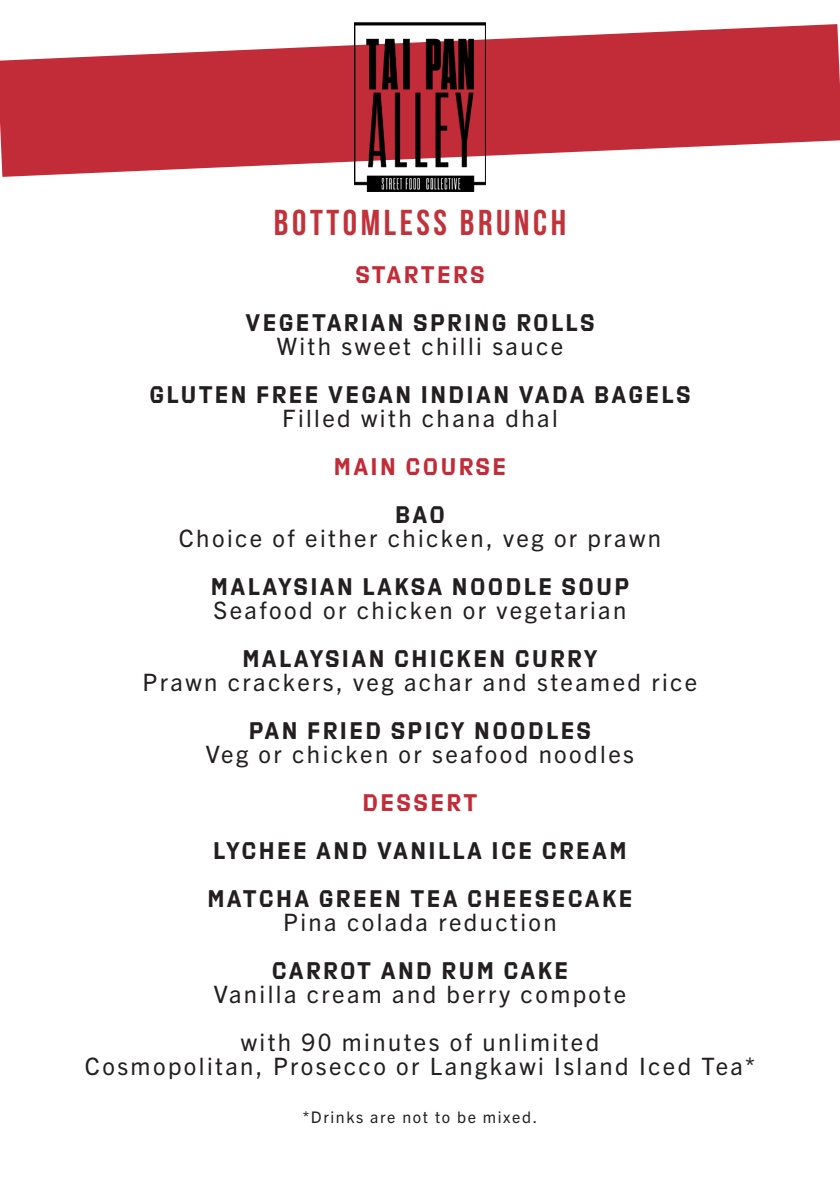
<style>
.page{position:relative;width:840px;height:1191px;background:#fff}
.page>*{position:absolute;margin:0;border:0;box-sizing:border-box;transform-origin:0 0}
.t1{font:700 36px "Bebas Neue";letter-spacing:.1em;color:#c1323a}
.t2{font:24px "Trade Gothic Next LT Pro";letter-spacing:.1em;color:#231f20}
.t3{font:24px "Export";letter-spacing:.1em;color:#231f20}
.t4{font:24px "Export";letter-spacing:.1em;color:#c22c38}
.t5{font:16px "Trade Gothic Next LT Pro";letter-spacing:.1em;color:#231f20}
</style>
<div class="page">
<svg style="left:0;top:24px;width:839px;height:153px;fill:#c22c38"></svg>
<img style="left:354px;top:23px;width:131px;height:168px">
<p class="t1" style="left:274px;top:202px;width:293px">BOTTOMLESS BRUNCH</p>
<p class="t4" style="left:355px;top:260px;width:131px">STARTERS</p>
<p class="t3" style="left:245px;top:308px;width:350px">VEGETARIAN SPRING ROLLS</p>
<p class="t2" style="left:277px;top:329px;width:287px">With sweet chilli sauce</p>
<p class="t3" style="left:149px;top:380px;width:542px">GLUTEN FREE VEGAN INDIAN VADA BAGELS</p>
<p class="t2" style="left:282px;top:401px;width:277px">Filled with chana dhal</p>
<p class="t4" style="left:333px;top:452px;width:174px">MAIN COURSE</p>
<p class="t3" style="left:395px;top:500px;width:51px">BAO</p>
<p class="t2" style="left:179px;top:521px;width:483px">Choice of either chicken, veg or prawn</p>
<p class="t3" style="left:211px;top:572px;width:419px">MALAYSIAN LAKSA NOODLE SOUP</p>
<p class="t2" style="left:213px;top:593px;width:414px">Seafood or chicken or vegetarian</p>
<p class="t3" style="left:242px;top:644px;width:356px">MALAYSIAN CHICKEN CURRY</p>
<p class="t2" style="left:142px;top:665px;width:556px">Prawn crackers, veg achar and steamed rice</p>
<p class="t3" style="left:249px;top:716px;width:343px">PAN FRIED SPICY NOODLES</p>
<p class="t2" style="left:206px;top:737px;width:429px">Veg or chicken or seafood noodles</p>
<p class="t4" style="left:362px;top:788px;width:116px">DESSERT</p>
<p class="t3" style="left:213px;top:836px;width:414px">LYCHEE AND VANILLA ICE CREAM</p>
<p class="t3" style="left:207px;top:884px;width:426px">MATCHA GREEN TEA CHEESECAKE</p>
<p class="t2" style="left:283px;top:905px;width:275px">Pina colada reduction</p>
<p class="t3" style="left:271px;top:956px;width:298px">CARROT AND RUM CAKE</p>
<p class="t2" style="left:213px;top:977px;width:414px">Vanilla cream and berry compote</p>
<p class="t2" style="left:240px;top:1025px;width:360px">with 90 minutes of unlimited</p>
<p class="t2" style="left:85px;top:1049px;width:671px">Cosmopolitan, Prosecco or Langkawi Island Iced Tea*</p>
<p class="t5" style="left:302px;top:1106px;width:236px">*Drinks are not to be mixed.</p>
</div>
